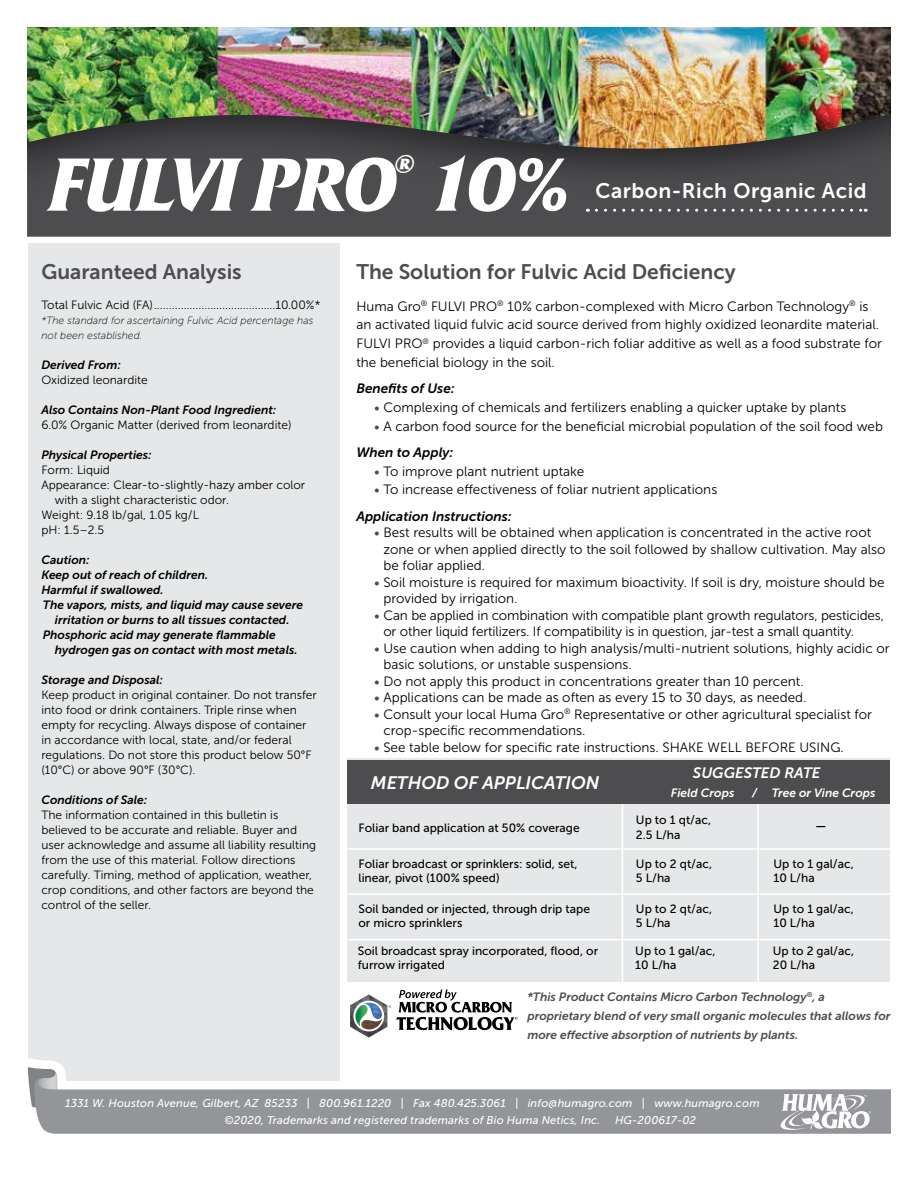
<style>
.page{position:relative;width:918px;height:1188px;background:#fff}
.page>*{position:absolute;margin:0;border:0;box-sizing:border-box;transform-origin:0 0}
.t1{font:italic 700 75px "Friz Quadrata Com";letter-spacing:-.03em;color:#fff}
.t2{font:21px "Museo Sans 700";color:#4d4d4f}
.t3{font:21px "Museo Sans 700";letter-spacing:.025em;color:#fff}
.t4{font:italic 18px "Museo Sans 700";color:#fff}
.t5{font:italic 15px "Museo Sans 700";color:#fff}
.t6{font:13.5px/16.5px "Museo Sans 300";color:#000}
.t7{font:italic 13.5px "Museo Sans 700";color:#000}
.t8{font:12px/15px "Museo Sans 300";color:#000}
.t9{font:12px/14.4px "Museo Sans 500";color:#000}
.t10{font:italic 12px "Museo Sans 700";color:#000}
.t11{font:italic 12px/18.8px "Museo Sans 700";color:#4d4d4f}
.t12{font:italic 12px "Museo Sans 700";color:#fff}
.t13{font:italic 11.25px/16.5px "Museo Sans 500";letter-spacing:.01em;color:#fff;text-align:center}
.t14{font:italic 10.5px/15px "Museo Sans 100";color:#000}
.s1{font-family:"Museo Sans 700";font-style:italic;font-size:12px;color:#4d4d4f}
</style>
<div class="page">
<div style="left:28px;top:244px;width:311px;height:837px;background:#e6e7e8"></div>
<img style="left:27px;top:27px;width:864px;height:83px">
<svg style="left:27px;top:110px;width:864px;height:127px;background:#4e4d4d"></svg>
<img style="left:27px;top:114px;width:864px;height:37px">
<svg style="left:27px;top:1058px;width:39px;height:50px"></svg>
<svg style="left:34px;top:1078px;width:857px;height:56px;fill:#939598"></svg>
<svg style="left:779px;top:1093px;width:92px;height:38px"></svg>
<div style="left:347px;top:758px;width:543px;height:224px;background:#e6e7e8"></div>
<div style="left:347px;top:760px;width:543px;height:44px;background:#4d4d4f"></div>
<hr style="left:347px;top:848px;width:543px;height:2px;background:#fff">
<hr style="left:347px;top:893px;width:543px;height:2px;background:#fff">
<hr style="left:622px;top:804px;width:1px;height:178px;background:#fff">
<img style="left:350px;top:994px;width:37px;height:44px">
<svg style="left:353px;top:1001px;width:31px;height:30px"></svg>
<img style="left:364px;top:1003px;width:20px;height:16px">
<img style="left:353px;top:1005px;width:15px;height:22px">
<img style="left:361px;top:1018px;width:21px;height:12px">
<svg style="left:389px;top:990px;width:129px;height:40px"></svg>
<svg style="left:596px;top:209px;width:270px;height:3px"></svg>
<hr style="left:347px;top:939px;width:543px;height:1px;background:#fff">
<hr style="left:757px;top:804px;width:2px;height:178px;background:#fff">
<h1 class="t1" style="left:48px;top:138px;width:523px">FULVI PRO<sup>®</sup> 10%</h1>
<h2 class="t3" style="left:596px;top:179px;width:273px">Carbon-Rich Organic Acid</h2>
<h2 class="t2" style="left:41px;top:260px;width:202px">Guaranteed Analysis</h2>
<h2 class="t2" style="left:356px;top:260px;width:381px">The Solution for Fulvic Acid Deficiency</h2>
<p class="t6" style="left:356px;top:297px;width:527px;line-height:18.8px">Huma Gro<sup>®</sup> FULVI PRO<sup>®</sup> 10% carbon-complexed with Micro Carbon Technology<sup>®</sup> is an activated liquid fulvic acid source derived from highly oxidized leonardite material.<br>FULVI PRO<sup>®</sup> provides a liquid carbon-rich foliar additive as well as a food substrate for the beneficial biology in the soil.</p>
<p class="t7" style="left:356px;top:381px;width:100px">Benefits of Use:</p>
<p class="t6" style="left:374px;top:399px;width:474px"><span class="s1">•</span> Complexing of chemicals and fertilizers enabling a quicker uptake by plants</p>
<p class="t6" style="left:374px;top:418px;width:510px"><span class="s1">•</span> A carbon food source for the beneficial microbial population of the soil food web</p>
<p class="t7" style="left:356px;top:445px;width:99px">When to Apply:</p>
<p class="t6" style="left:374px;top:463px;width:211px"><span class="s1">•</span> To improve plant nutrient uptake</p>
<p class="t6" style="left:374px;top:482px;width:344px"><span class="s1">•</span> To increase effectiveness of foliar nutrient applications</p>
<p class="t7" style="left:356px;top:509px;width:157px">Application Instructions:</p>
<p class="t6" style="left:383px;top:524px;width:504px;text-indent:-9px"><span class="s1">•</span> Best results will be obtained when application is concentrated in the active root zone or when applied directly to the soil followed by shallow cultivation. May also be foliar applied.</p>
<p class="t6" style="left:383px;top:574px;width:503px;text-indent:-9px"><span class="s1">•</span> Soil moisture is required for maximum bioactivity. If soil is dry, moisture should be provided by irrigation.</p>
<p class="t6" style="left:383px;top:607px;width:502px;text-indent:-9px"><span class="s1">•</span> Can be applied in combination with compatible plant growth regulators, pesticides, or other liquid fertilizers. If compatibility is in question, jar-test a small quantity.</p>
<p class="t6" style="left:383px;top:640px;width:508px;text-indent:-9px"><span class="s1">•</span> Use caution when adding to high analysis/multi-nutrient solutions, highly acidic or basic solutions, or unstable suspensions.</p>
<p class="t6" style="left:374px;top:673px;width:431px"><span class="s1">•</span> Do not apply this product in concentrations greater than 10 percent.</p>
<p class="t6" style="left:374px;top:689px;width:434px"><span class="s1">•</span> Applications can be made as often as every 15 to 30 days, as needed.</p>
<p class="t6" style="left:383px;top:706px;width:490px;text-indent:-9px"><span class="s1">•</span> Consult your local Huma Gro<sup>®</sup> Representative or other agricultural specialist for crop-specific recommendations.</p>
<p class="t6" style="left:374px;top:739px;width:471px"><span class="s1">•</span> See table below for specific rate instructions. SHAKE WELL BEFORE USING.</p>
<p class="t8" style="left:41px;top:297px;width:281px">Total Fulvic Acid (FA).........................................10.00%*</p>
<p class="t14" style="left:41px;top:313px;width:274px">*The standard for ascertaining Fulvic Acid percentage has not been established.</p>
<p class="t10" style="left:41px;top:358px;width:81px">Derived From:</p>
<p class="t8" style="left:41px;top:372px;width:108px">Oxidized leonardite</p>
<p class="t10" style="left:41px;top:403px;width:237px">Also Contains Non-Plant Food Ingredient:</p>
<p class="t8" style="left:41px;top:417px;width:252px">6.0% Organic Matter (derived from leonardite)</p>
<p class="t10" style="left:41px;top:448px;width:112px">Physical Properties:</p>
<p class="t8" style="left:41px;top:462px;width:70px">Form: Liquid</p>
<p class="t8" style="left:41px;top:477px;width:265px">Appearance: Clear-to-slightly-hazy amber color</p>
<p class="t8" style="left:55px;top:492px;width:176px">with a slight characteristic odor.</p>
<p class="t8" style="left:41px;top:507px;width:159px">Weight: 9.18 lb/gal, 1.05 kg/L</p>
<p class="t8" style="left:41px;top:522px;width:64px">pH: 1.5–2.5</p>
<p class="t10" style="left:41px;top:553px;width:50px">Caution:</p>
<p class="t10" style="left:41px;top:568px;width:168px">Keep out of reach of children.</p>
<p class="t10" style="left:41px;top:583px;width:124px">Harmful if swallowed.</p>
<p class="t10" style="left:43px;top:598px;width:262px">The vapors, mists, and liquid may cause severe</p>
<p class="t10" style="left:55px;top:613px;width:236px">irritation or burns to all tissues contacted.</p>
<p class="t10" style="left:43px;top:628px;width:234px">Phosphoric acid may generate flammable</p>
<p class="t10" style="left:55px;top:643px;width:244px">hydrogen gas on contact with most metals.</p>
<p class="t10" style="left:41px;top:673px;width:123px">Storage and Disposal:</p>
<p class="t8" style="left:41px;top:687px;width:277px">Keep product in original container. Do not transfer into food or drink containers. Triple rinse when empty for recycling. Always dispose of container in accordance with local, state, and/or federal regulations. Do not store this product below 50°F (10°C) or above 90°F (30°C).</p>
<p class="t10" style="left:41px;top:793px;width:108px">Conditions of Sale:</p>
<p class="t8" style="left:41px;top:807px;width:276px">The information contained in this bulletin is believed to be accurate and reliable. Buyer and user acknowledge and assume all liability resulting from the use of this material. Follow directions carefully. Timing, method of application, weather, crop conditions, and other factors are beyond the control of the seller.</p>
<p class="t5" style="left:693px;top:765px;width:129px">SUGGESTED RATE</p>
<p class="t12" style="left:671px;top:786px;width:65px">Field Crops</p>
<p class="t12" style="left:752px;top:786px;width:125px">/ Tree or Vine Crops</p>
<h3 class="t4" style="left:371px;top:773px;width:230px">METHOD OF APPLICATION</h3>
<p class="t9" style="left:636px;top:813px;width:77px">Up to 1 qt/ac,<br>2.5 L/ha</p>
<p class="t9" style="left:636px;top:857px;width:78px">Up to 2 qt/ac,<br>5 L/ha</p>
<p class="t9" style="left:636px;top:902px;width:78px">Up to 2 qt/ac,<br>5 L/ha</p>
<p class="t9" style="left:358px;top:820px;width:223px">Foliar band application at 50% coverage</p>
<p class="t9" style="left:358px;top:857px;width:220px">Foliar broadcast or sprinklers: solid, set, linear, pivot (100% speed)</p>
<p class="t10" style="left:815px;top:819px;width:12px">—</p>
<p class="t9" style="left:774px;top:857px;width:82px">Up to 1 gal/ac,<br>10 L/ha</p>
<p class="t9" style="left:774px;top:902px;width:82px">Up to 1 gal/ac,<br>10 L/ha</p>
<p class="t9" style="left:773px;top:944px;width:83px">Up to 2 gal/ac,<br>20 L/ha</p>
<p class="t9" style="left:358px;top:902px;width:233px">Soil banded or injected, through drip tape or micro sprinklers</p>
<p class="t9" style="left:635px;top:944px;width:82px">Up to 1 gal/ac,<br>10 L/ha</p>
<p class="t9" style="left:358px;top:944px;width:242px">Soil broadcast spray incorporated, flood, or furrow irrigated</p>
<p class="t11" style="left:527px;top:988px;width:365px">*This Product Contains Micro Carbon Technology<sup>®</sup>, a proprietary blend of very small organic molecules that allows for more effective absorption of nutrients by plants.</p>
<p class="t13" style="left:65px;top:1095px;width:696px">1331 W. Houston Avenue, Gilbert, AZ 85233 | 800.961.1220 | Fax 480.425.3061 | info@humagro.com | www.humagro.com ©2020, Trademarks and registered trademarks of Bio Huma Netics, Inc.</p>
<p class="t13" style="left:615px;top:1112px;width:82px">HG-200617-02</p>
</div>
